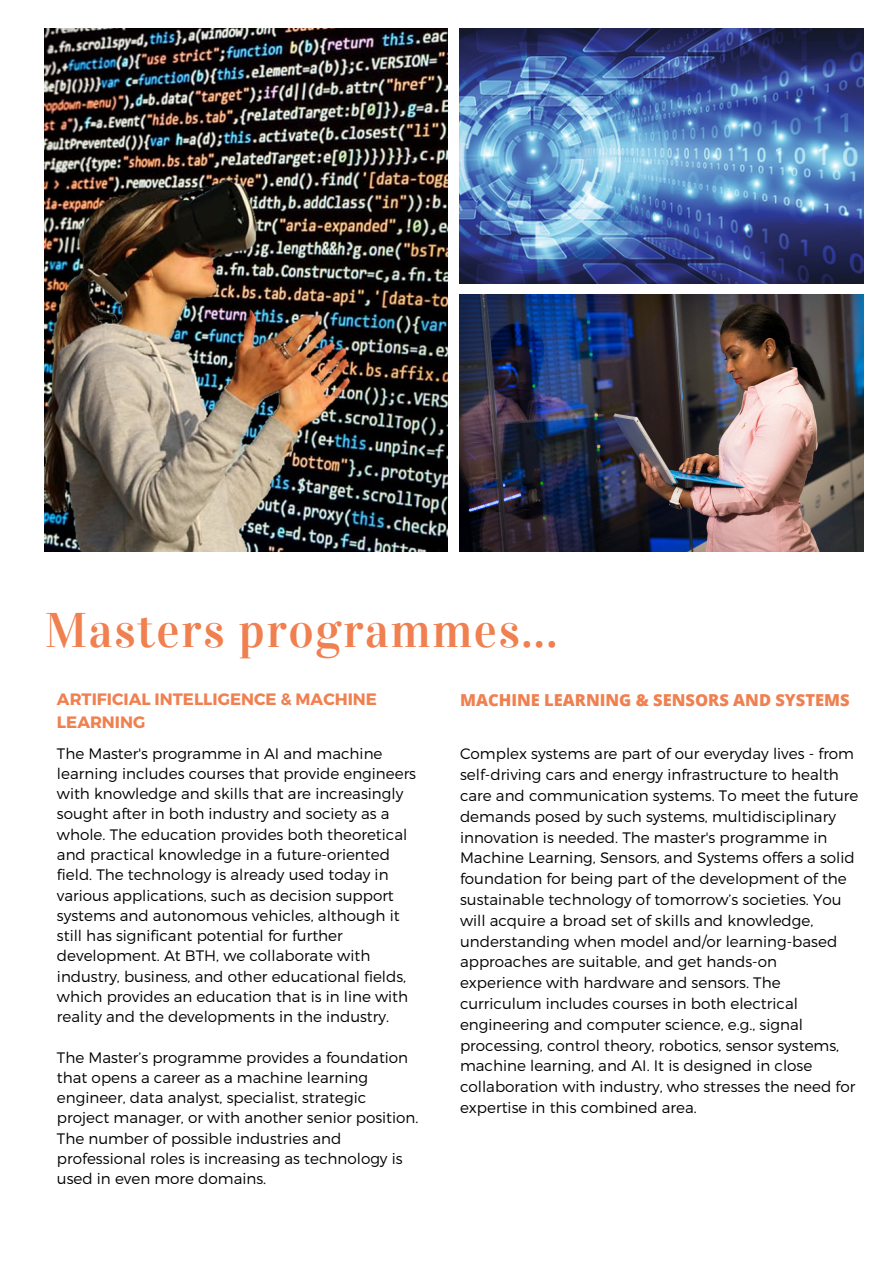
<style>
.page{position:relative;width:894px;height:1264px;background:#fff}
.page>*{position:absolute;margin:0;border:0;box-sizing:border-box;transform-origin:0 0}
.t1{font:48.45px "Vidaloka";letter-spacing:.03em;color:#f08050}
.t2{font:700 16.5px/22.5px "Montserrat";color:#f08050}
.t3{font:800 16.5px "Open Sans";color:#f08050}
.t4{font:300 15.15px/20.2px "Montserrat";color:#000}
</style>
<div class="page">
<img style="left:45px;top:28px;width:403px;height:523px">
<img style="left:459px;top:28px;width:404px;height:255px">
<img style="left:459px;top:295px;width:404px;height:256px">
<h1 class="t1" style="left:45px;top:601px;width:514px">Masters programmes...</h1>
<h2 class="t2" style="left:57px;top:687px;width:321px">ARTIFICIAL INTELLIGENCE &amp; MACHINE<br>LEARNING</h2>
<p class="t4" style="left:57px;top:742px;width:360px">The Master's programme in AI and machine learning includes courses that provide engineers with knowledge and skills that are increasingly sought after in both industry and society as a whole. The education provides both theoretical and practical knowledge in a future-oriented field. The technology is already used today in various applications, such as decision support systems and autonomous vehicles, although it still has significant potential for further development. At BTH, we collaborate with industry, business, and other educational fields, which provides an education that is in line with reality and the developments in the industry.</p>
<p class="t4" style="left:57px;top:1046px;width:363px">The Master’s programme provides a foundation that opens a career as a machine learning engineer, data analyst, specialist, strategic project manager, or with another senior position.<br>The number of possible industries and professional roles is increasing as technology is used in even more domains.</p>
<p class="t3" style="left:460px;top:688px;width:391px">MACHINE LEARNING &amp; SENSORS AND SYSTEMS</p>
<h2 class="t4" style="left:460px;top:742px;width:400px;line-height:20.9px">Complex systems are part of our everyday lives - from self-driving cars and energy infrastructure to health care and communication systems. To meet the future demands posed by such systems, multidisciplinary innovation is needed. The master's programme in Machine Learning, Sensors, and Systems offers a solid foundation for being part of the development of the sustainable technology of tomorrow’s societies. You will acquire a broad set of skills and knowledge, understanding when model and/or learning-based approaches are suitable, and get hands-on experience with hardware and sensors. The curriculum includes courses in both electrical engineering and computer science, e.g., signal processing, control theory, robotics, sensor systems, machine learning, and AI. It is designed in close collaboration with industry, who stresses the need for expertise in this combined area.</h2>
</div>
